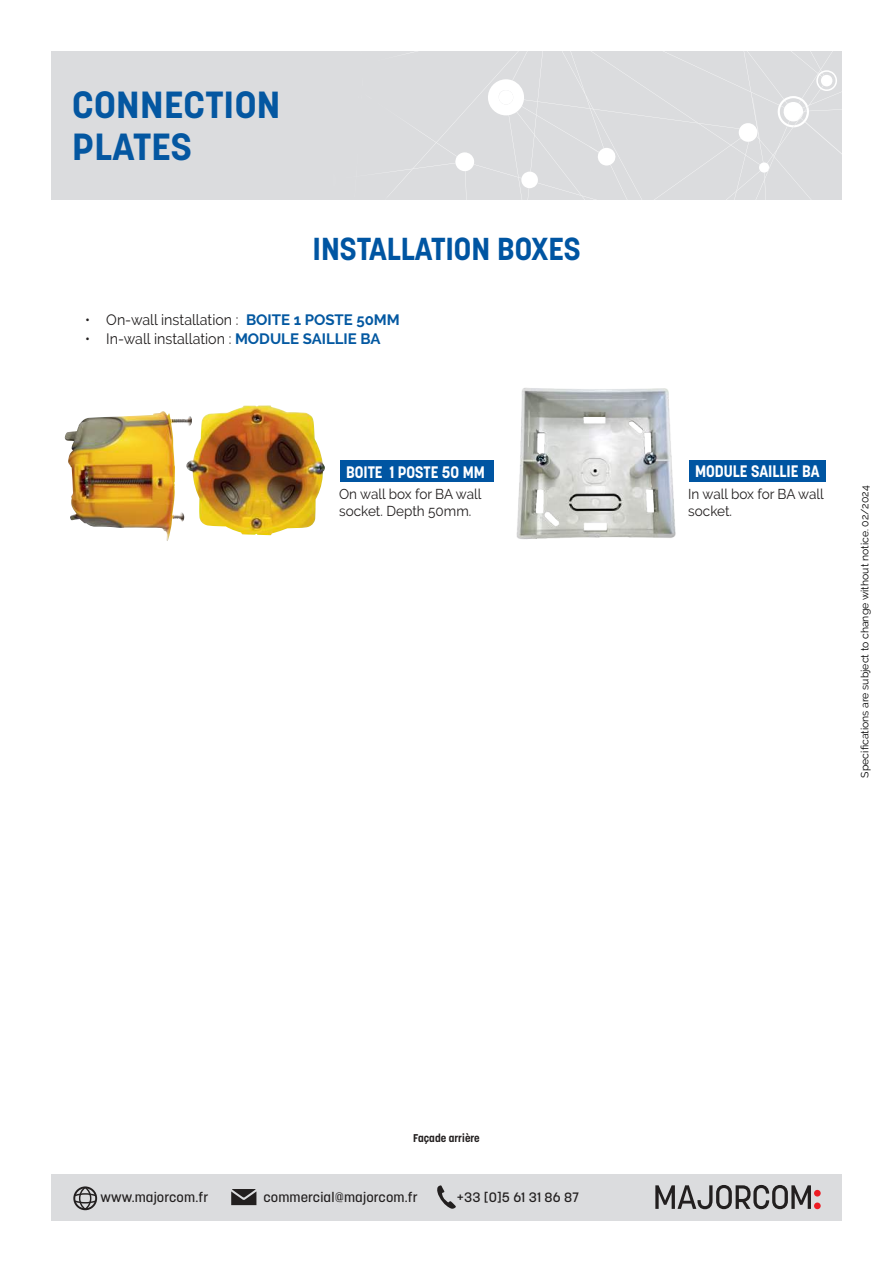
<style>
.page{position:relative;width:893px;height:1263px;background:#fff}
.page>*{position:absolute;margin:0;border:0;box-sizing:border-box;transform-origin:0 0}
.t1{font:700 37.5px/41.7px "Korolev";letter-spacing:.01em;color:#0457a1;scale:1.05 1}
.t2{font:700 31.5px "Korolev";color:#0055a2}
.t3{font:700 16.5px "Korolev";color:#fff;scale:.95 1}
.t4{font:15px "Raleway";color:#221f1f;scale:.95 1}
.t5{font:14.25px/17.1px "Raleway";color:#221f1f;scale:.95 1}
.t6{font:500 13.5px "Korolev";letter-spacing:.01em;color:#221f1f;scale:1.05 1}
.t7{font:700 11.25px "Korolev";color:#221f1f}
.t8{font:10.5px "Raleway";color:#000}
.s1{font-weight:700;color:#0358a1}
</style>
<div class="page">
<div style="left:51px;top:51px;width:791px;height:149px;background:#dbdcde"></div>
<svg style="left:390px;top:51px;width:452px;height:149px"></svg>
<div style="left:51px;top:1174px;width:791px;height:46px;background:#dbdcde"></div>
<svg style="left:655px;top:1185px;width:166px;height:24px"></svg>
<svg style="left:73px;top:1186px;width:24px;height:24px"></svg>
<svg style="left:231px;top:1189px;width:25px;height:16px"></svg>
<svg style="left:437px;top:1185px;width:19px;height:24px"></svg>
<div style="left:689px;top:460px;width:137px;height:21px;background:#0055a2"></div>
<div style="left:340px;top:461px;width:153px;height:21px;background:#0055a2"></div>
<img style="left:64px;top:411px;width:121px;height:130px">
<img style="left:186px;top:405px;width:139px;height:130px">
<img style="left:516px;top:388px;width:160px;height:151px">
<h1 class="t1" style="left:72px;top:85px;width:200px">CONNECTION<br>PLATES</h1>
<h2 class="t2" style="left:312px;top:235px;width:270px">INSTALLATION BOXES</h2>
<p class="t4" style="left:85px;top:313px;width:333px">• On-wall installation : <span class="s1">BOITE 1 POSTE 50MM</span></p>
<p class="t4" style="left:85px;top:333px;width:313px">• In-wall installation : <span class="s1">MODULE SAILLIE BA</span></p>
<p class="t3" style="left:346px;top:465px;width:148px">BOITE 1 POSTE 50 MM</p>
<p class="t5" style="left:339px;top:485px;width:151px">On wall box for BA wall socket. Depth 50mm.</p>
<p class="t3" style="left:695px;top:464px;width:132px">MODULE SAILLIE BA</p>
<p class="t5" style="left:688px;top:485px;width:144px">In wall box for BA wall socket.</p>
<p class="t8" style="left:859px;top:777px;width:294px;rotate:-90deg">Specifications are subject to change without notice. 02/2024</p>
<p class="t7" style="left:413px;top:1133px;width:68px">Façade arrière</p>
<p class="t6" style="left:100px;top:1191px;width:104px">www.majorcom.fr</p>
<p class="t6" style="left:263px;top:1191px;width:149px">commercial@majorcom.fr</p>
<p class="t6" style="left:457px;top:1191px;width:118px">+33 [0]5 61 31 86 87</p>
</div>
